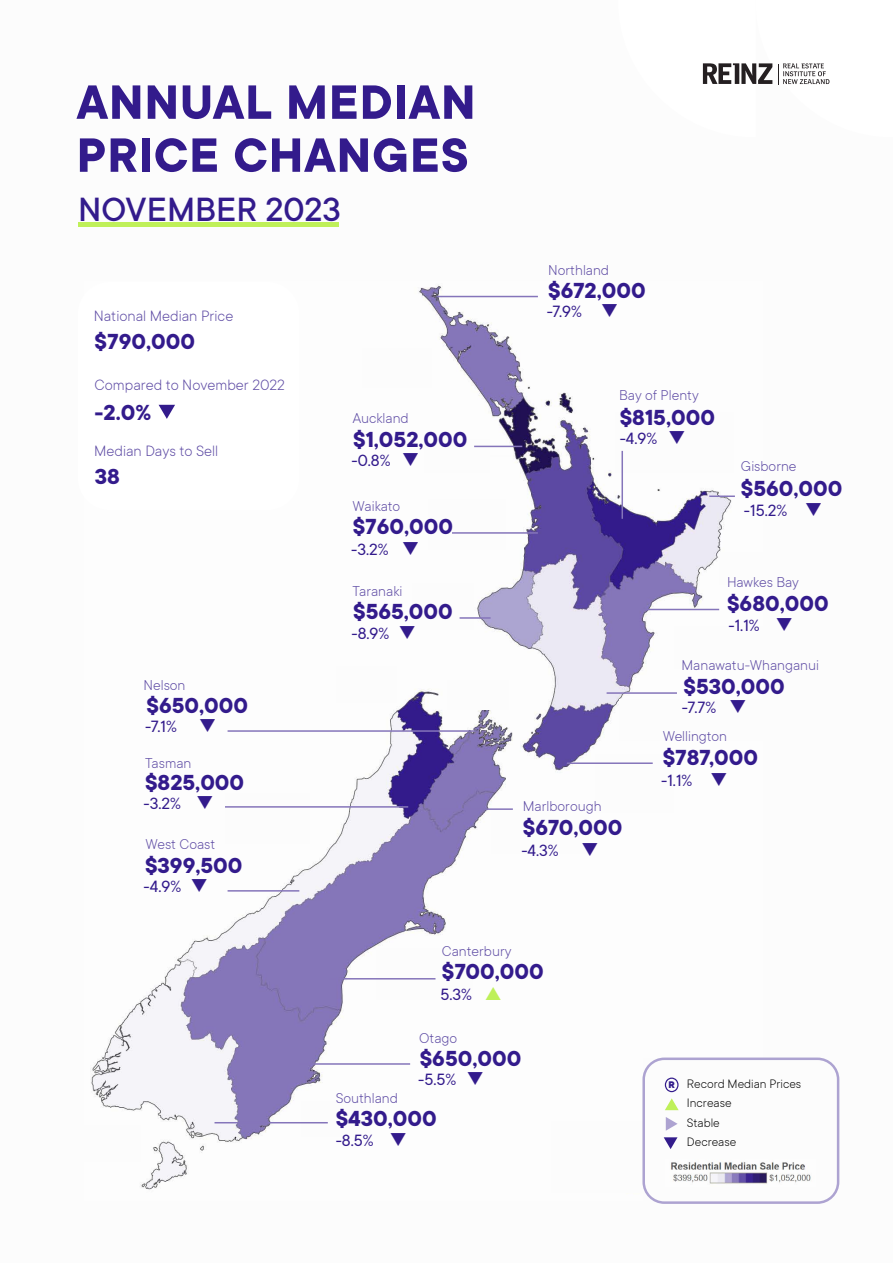
<style>
.page{position:relative;width:893px;height:1263px;background:#fff}
.page>*{position:absolute;margin:0;border:0;box-sizing:border-box;transform-origin:0 0}
.t1{font:700 52.95px/52.9px "TT Commons";letter-spacing:.02em;color:#331b8c}
.t2{font:500 37.05px "TT Commons";color:#331b8c}
.t3{font:700 24px "TT Commons";color:#331b8c}
.t4{font:18px "TT Commons";color:#331b8c}
.t5{font:300 16.5px "TT Commons";color:#5c49a3}
.t6{font:300 15.75px "TT Commons";color:#5c49a3}
.t7{font:300 13.5px/19px "TT Commons";color:#000}
.s1{font-weight:800;font-size:10.65px;color:#331c8c}
</style>
<div class="page">
<img style="left:90px;top:285px;width:642px;height:905px">
<div style="left:70px;top:1125px;width:71px;height:37px;background:#fcfcfc"></div>
<div style="left:376px;top:947px;width:97px;height:52px;background:#fcfcfc"></div>
<div style="left:301px;top:1101px;width:70px;height:36px;background:#fcfcfc"></div>
<div style="left:225px;top:793px;width:84px;height:51px;background:#fcfcfc"></div>
<div style="left:412px;top:583px;width:62px;height:46px;background:#fcfcfc"></div>
<div style="left:429px;top:499px;width:77px;height:50px;background:#fcfcfc"></div>
<div style="left:615px;top:412px;width:119px;height:61px;background:#fcfcfc"></div>
<div style="left:595px;top:754px;width:79px;height:59px;background:#fcfcfc"></div>
<div style="left:619px;top:699px;width:145px;height:42px;background:#fcfcfc"></div>
<div style="left:448px;top:680px;width:61px;height:29px;background:#fcfcfc"></div>
<div style="left:337px;top:666px;width:60px;height:36px;background:#fcfcfc"></div>
<div style="left:491px;top:809px;width:98px;height:44px;background:#fcfcfc"></div>
<hr style="left:480px;top:455px;width:31px;height:1px;background:#fcfcfc">
<div style="left:424px;top:439px;width:66px;height:34px;background:#fcfcfc"></div>
<div style="left:362px;top:348px;width:70px;height:40px;background:#fcfcfc"></div>
<div style="left:719px;top:552px;width:71px;height:33px;background:#fcfcfc"></div>
<div style="left:674px;top:626px;width:153px;height:43px;background:#fcfcfc"></div>
<div style="left:78px;top:282px;width:221px;height:228px;background:#fff;border-radius:32px"></div>
<svg style="left:702px;top:63px;width:128px;height:22px"></svg>
<div style="left:552px;top:1121px;width:262px;height:71px;background:#fcfcfc"></div>
<hr style="left:79px;top:222px;width:260px;height:4px;background:#bff059">
<svg style="left:642px;top:1057px;width:197px;height:147px"></svg>
<img style="left:666px;top:1160px;width:150px;height:26px">
<hr style="left:228px;top:730px;width:250px;height:2px;background:#8575ba">
<hr style="left:225px;top:806px;width:183px;height:2px;background:#8575ba">
<hr style="left:228px;top:890px;width:71px;height:2px;background:#8575ba">
<hr style="left:329px;top:978px;width:106px;height:1px;background:#8575ba">
<hr style="left:299px;top:1063px;width:111px;height:2px;background:#8575ba">
<hr style="left:215px;top:1122px;width:113px;height:1px;background:#8575ba">
<hr style="left:439px;top:808px;width:74px;height:2px;background:#8575ba">
<hr style="left:460px;top:617px;width:31px;height:2px;background:#8575ba">
<hr style="left:452px;top:532px;width:86px;height:2px;background:#8575ba">
<hr style="left:436px;top:296px;width:102px;height:1px;background:#8575ba">
<hr style="left:567px;top:762px;width:86px;height:2px;background:#8575ba">
<hr style="left:607px;top:692px;width:70px;height:2px;background:#8575ba">
<hr style="left:474px;top:446px;width:48px;height:1px;background:#8575ba">
<hr style="left:709px;top:495px;width:26px;height:2px;background:#8575ba">
<hr style="left:642px;top:609px;width:77px;height:1px;background:#8575ba">
<hr style="left:621px;top:451px;width:2px;height:68px;background:#8575ba">
<svg style="left:159px;top:405px;width:16px;height:14px"></svg>
<svg style="left:486px;top:986px;width:15px;height:14px"></svg>
<h1 class="t1" style="left:77px;top:74px;width:400px">ANNUAL MEDIAN<br>PRICE CHANGES</h1>
<h2 class="t2" style="left:78px;top:186px;width:264px">NOVEMBER 2023</h2>
<p class="t5" style="left:94px;top:305px;width:141px">National Median Price</p>
<p class="t3" style="left:95px;top:325px;width:102px">$790,000</p>
<p class="t5" style="left:94px;top:375px;width:192px">Compared to November 2022</p>
<p class="t3" style="left:94px;top:396px;width:58px">-2.0%</p>
<p class="t5" style="left:94px;top:440px;width:126px">Median Days to Sell</p>
<p class="t3" style="left:95px;top:460px;width:27px">38</p>
<p class="t6" style="left:144px;top:675px;width:43px">Nelson</p>
<p class="t3" style="left:147px;top:689px;width:103px">$650,000</p>
<p class="t4" style="left:145px;top:715px;width:73px">-7.1% ❑</p>
<p class="t6" style="left:145px;top:753px;width:48px">Tasman</p>
<p class="t3" style="left:145px;top:767px;width:101px">$825,000</p>
<p class="t4" style="left:144px;top:793px;width:72px">-3.2% ❑</p>
<p class="t6" style="left:145px;top:834px;width:71px">West Coast</p>
<p class="t3" style="left:145px;top:850px;width:99px">$399,500</p>
<p class="t4" style="left:144px;top:875px;width:66px">-4.9% ❑</p>
<p class="t6" style="left:353px;top:408px;width:57px">Auckland</p>
<p class="t3" style="left:353px;top:423px;width:116px">$1,052,000</p>
<p class="t4" style="left:352px;top:449px;width:69px">-0.8% ❑</p>
<p class="t6" style="left:353px;top:496px;width:49px">Waikato</p>
<p class="t3" style="left:353px;top:510px;width:102px">$760,000</p>
<p class="t4" style="left:351px;top:538px;width:70px">-3.2% ❑</p>
<p class="t6" style="left:353px;top:581px;width:51px">Taranaki</p>
<p class="t3" style="left:353px;top:596px;width:101px">$565,000</p>
<p class="t4" style="left:352px;top:622px;width:66px">-8.9% ❑</p>
<p class="t6" style="left:548px;top:260px;width:62px">Northland</p>
<p class="t3" style="left:548px;top:275px;width:99px">$672,000</p>
<p class="t4" style="left:547px;top:300px;width:73px">-7.9% ❑</p>
<p class="t6" style="left:619px;top:386px;width:81px">Bay of Plenty</p>
<p class="t3" style="left:620px;top:401px;width:97px">$815,000</p>
<p class="t4" style="left:620px;top:427px;width:68px">-4.9% ❑</p>
<p class="t6" style="left:741px;top:457px;width:57px">Gisborne</p>
<p class="t3" style="left:741px;top:473px;width:103px">$560,000</p>
<p class="t4" style="left:744px;top:499px;width:80px">-15.2% ❑</p>
<p class="t6" style="left:727px;top:572px;width:74px">Hawkes Bay</p>
<p class="t3" style="left:727px;top:588px;width:103px">$680,000</p>
<p class="t4" style="left:728px;top:614px;width:66px">-1.1% ❑</p>
<p class="t6" style="left:681px;top:655px;width:139px">Manawatu-Whanganui</p>
<p class="t6" style="left:523px;top:796px;width:80px">Marlborough</p>
<p class="t3" style="left:523px;top:812px;width:101px">$670,000</p>
<p class="t4" style="left:521px;top:839px;width:79px">-4.3% ❑</p>
<p class="t3" style="left:683px;top:670px;width:103px">$530,000</p>
<p class="t4" style="left:682px;top:696px;width:66px">-7.7% ❑</p>
<p class="t3" style="left:663px;top:742px;width:97px">$787,000</p>
<p class="t4" style="left:661px;top:769px;width:68px">-1.1% ❑</p>
<p class="t6" style="left:663px;top:727px;width:66px">Wellington</p>
<p class="t6" style="left:442px;top:941px;width:71px">Canterbury</p>
<p class="t3" style="left:442px;top:955px;width:103px">$700,000</p>
<p class="t4" style="left:440px;top:983px;width:33px">5.3%</p>
<p class="t6" style="left:419px;top:1028px;width:39px">Otago</p>
<p class="t3" style="left:420px;top:1042px;width:103px">$650,000</p>
<p class="t4" style="left:418px;top:1068px;width:67px">-5.5% ❑</p>
<p class="t3" style="left:336px;top:1103px;width:103px">$430,000</p>
<p class="t4" style="left:336px;top:1129px;width:73px">-8.5% ❑</p>
<p class="t6" style="left:336px;top:1088px;width:64px">Southland</p>
<p class="t7" style="left:687px;top:1074px;width:116px;text-indent:-18px"><span class="s1">R</span> Record Median Prices<br>Increase</p>
<p class="t7" style="left:687px;top:1131px;width:51px">Decrease</p>
<p class="t7" style="left:687px;top:1112px;width:34px">Stable</p>
</div>
